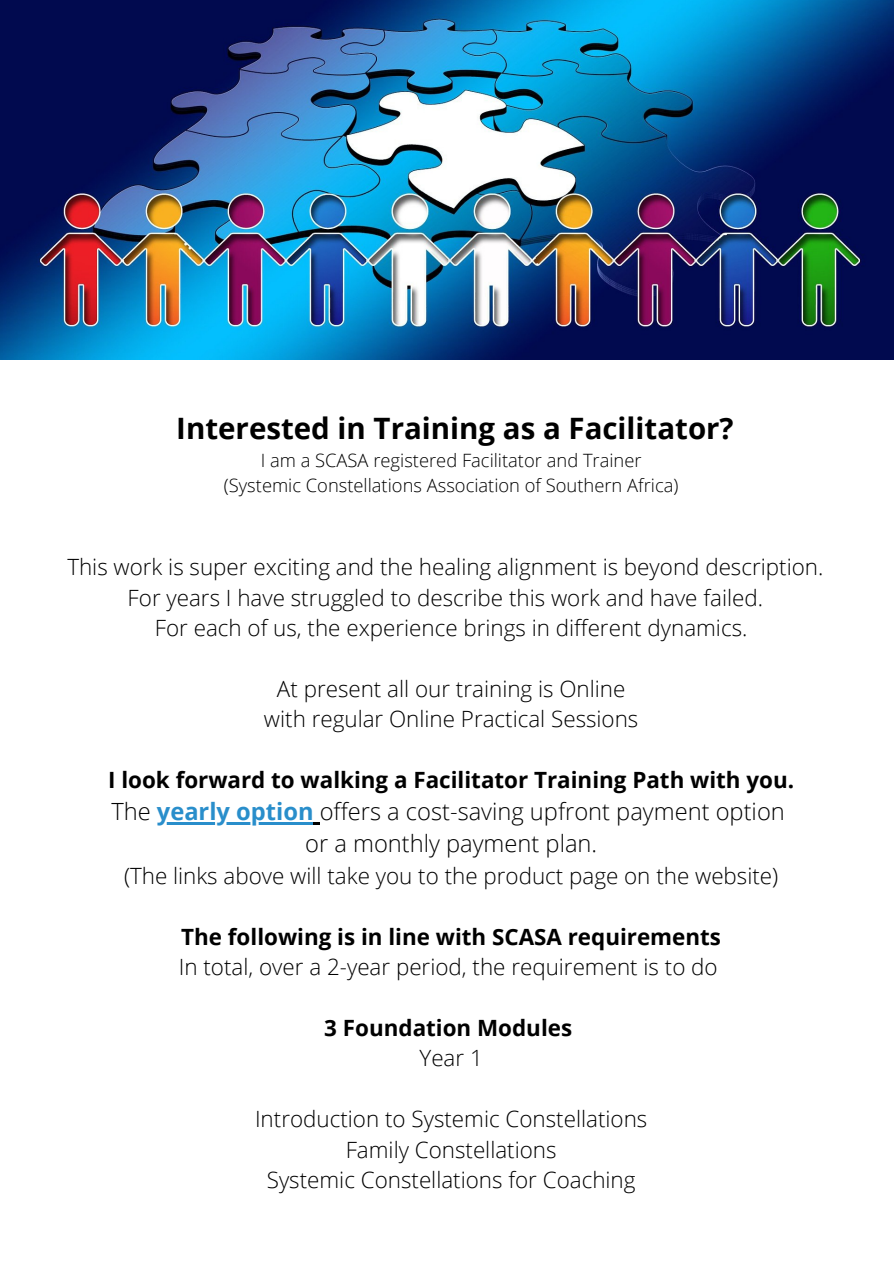
<style>
.page{position:relative;width:894px;height:1264px;background:#fff}
.page>*{position:absolute;margin:0;border:0;box-sizing:border-box;transform-origin:0 0}
.t1{font:700 29.4px "Open Sans";color:#000}
.t2{font:300 23.7px "Open Sans";color:#000}
.t3{font:300 22.35px "Open Sans";color:#000}
.t4{font:700 22.35px "Open Sans";color:#000}
.t5{font:300 18.3px "Open Sans";color:#000}
.s1{font-weight:700;color:#298ecb}
</style>
<div class="page">
<hr style="left:157px;top:822px;width:156px;height:2px;background:#298ecb">
<svg style="left:313px;top:822px;width:7px;height:2px"></svg>
<img style="left:0;top:0;width:893px;height:359px">
<p class="t1" style="left:176px;top:407px;width:558px">Interested in Training as a Facilitator?</p>
<p class="t5" style="left:260px;top:447px;width:382px">I am a SCASA registered Facilitator and Trainer</p>
<p class="t5" style="left:224px;top:472px;width:456px">(Systemic Constellations Association of Southern Africa)</p>
<p class="t3" style="left:67px;top:551px;width:757px">This work is super exciting and the healing alignment is beyond description.</p>
<p class="t3" style="left:128px;top:582px;width:636px">For years I have struggled to describe this work and have failed.</p>
<p class="t3" style="left:155px;top:612px;width:594px">For each of us, the experience brings in different dynamics.</p>
<p class="t3" style="left:277px;top:673px;width:350px">At present all our training is Online</p>
<p class="t3" style="left:264px;top:703px;width:376px">with regular Online Practical Sessions</p>
<p class="t4" style="left:108px;top:764px;width:687px">I look forward to walking a Facilitator Training Path with you.</p>
<p class="t2" style="left:111px;top:794px;width:674px">The <span class="s1">yearly option</span> offers a cost-saving upfront payment option</p>
<p class="t2" style="left:305px;top:827px;width:293px">or a monthly payment plan.</p>
<p class="t3" style="left:124px;top:860px;width:655px">(The links above will take you to the product page on the website)</p>
<p class="t4" style="left:181px;top:920px;width:541px">The following is in line with SCASA requirements</p>
<p class="t3" style="left:179px;top:951px;width:540px">In total, over a 2-year period, the requirement is to do</p>
<p class="t4" style="left:324px;top:1012px;width:249px">3 Foundation Modules</p>
<p class="t3" style="left:419px;top:1042px;width:65px">Year 1</p>
<p class="t3" style="left:255px;top:1103px;width:394px">Introduction to Systemic Constellations</p>
<p class="t3" style="left:345px;top:1133px;width:212px">Family Constellations</p>
<p class="t3" style="left:267px;top:1164px;width:370px">Systemic Constellations for Coaching</p>
</div>
